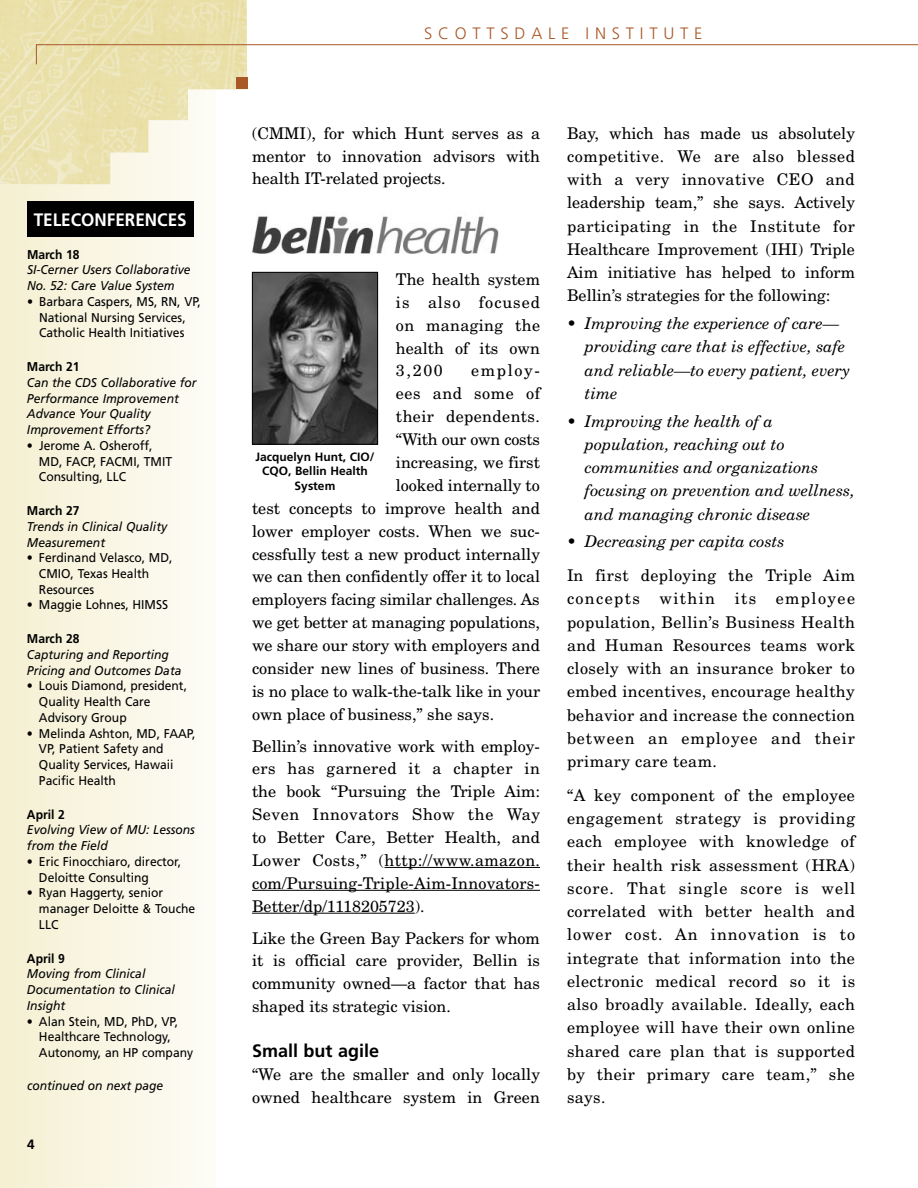
<style>
.page{position:relative;width:918px;height:1188px;background:#fff}
.page>*{position:absolute;margin:0;border:0;box-sizing:border-box;transform-origin:0 0}
.t1{font:700 18px "Frutiger";color:#fff;scale:.95 1}
.t2{font:700 18px "Frutiger";color:#000}
.t3{font:300 16.5px "Frutiger";letter-spacing:.35em;color:#a95827}
.t4{font:16.2px/23.2px "New Century Schlbk";color:#000;text-align:justify}
.t5{font:italic 16.2px/23.2px "New Century Schlbk";color:#000}
.t6{font:16.2px "New Century Schlbk";letter-spacing:.025em;color:#000}
.t7{font:16.2px "New Century Schlbk";letter-spacing:.035em;color:#000}
.t8{font:700 13.5px "Frutiger";color:#000}
.t9{font:12.75px/15.8px "Frutiger";color:#000;scale:.95 1}
.t10{font:italic 12.75px/15.8px "Frutiger";color:#000;scale:.95 1}
.t11{font:700 12.75px "Frutiger";color:#000;scale:.95 1}
.t12{font:700 12px/14.4px "Frutiger";color:#000;text-align:center}
</style>
<div class="page">
<div style="left:0;top:0;width:216px;height:1188px;background:linear-gradient(to right,#f5f0d1,#fdfcf6)"></div>
<img style="left:0;top:0;width:247px;height:184px">
<hr style="left:36px;top:44px;width:882px;height:1px;background:#a95827">
<div style="left:236px;top:78px;width:11px;height:11px;background:#a95827"></div>
<svg style="left:36px;top:44px;width:1px;height:20px"></svg>
<hr style="left:385px;top:867px;width:155px;height:1px;background:#000">
<hr style="left:252px;top:890px;width:288px;height:1px;background:#000">
<hr style="left:252px;top:913px;width:163px;height:1px;background:#000">
<div style="left:27px;top:201px;width:167px;height:36px;background:#000"></div>
<img style="left:254px;top:274px;width:122px;height:169px">
<div style="left:252px;top:272px;width:126px;height:173px;border:1px solid #000"></div>
<img style="left:252px;top:216px;width:247px;height:38px">
<p class="t1" style="left:34px;top:209px;width:12px">Teleconferences</p>
<p class="t11" style="left:27px;top:247px;width:57px">March 18</p>
<p class="t10" style="left:27px;top:262px;width:174px">SI-Cerner Users Collaborative<br>No. 52: Care Value System</p>
<p class="t9" style="left:27px;top:294px;width:185px;text-align:center">• Barbara Caspers, MS, RN, VP,<br>National Nursing Services,<br>Catholic Health Initiatives</p>
<p class="t11" style="left:27px;top:359px;width:57px">March 21</p>
<p class="t10" style="left:27px;top:375px;width:180px">Can the CDS Collaborative for<br>Performance Improvement<br>Advance Your Quality<br>Improvement Efforts?</p>
<p class="t9" style="left:39px;top:438px;width:142px;text-indent:-12px">• Jerome A. Osheroff,<br>MD, FACP, FACMI, TMIT<br>Consulting, LLC</p>
<p class="t11" style="left:27px;top:503px;width:57px">March 27</p>
<p class="t10" style="left:27px;top:519px;width:149px">Trends in Clinical Quality<br>Measurement</p>
<p class="t9" style="left:39px;top:550px;width:142px;text-indent:-12px">• Ferdinand Velasco, MD,<br>CMIO, Texas Health<br>Resources</p>
<p class="t9" style="left:27px;top:597px;width:150px">• Maggie Lohnes, HIMSS</p>
<p class="t11" style="left:27px;top:631px;width:57px">March 28</p>
<p class="t10" style="left:27px;top:647px;width:164px">Capturing and Reporting<br>Pricing and Outcomes Data</p>
<p class="t9" style="left:39px;top:678px;width:157px;text-indent:-12px">• Louis Diamond, president,<br>Quality Health Care<br>Advisory Group</p>
<p class="t9" style="left:39px;top:725px;width:166px;text-indent:-12px">• Melinda Ashton, MD, FAAP,<br>VP, Patient Safety and<br>Quality Services, Hawaii<br>Pacific Health</p>
<p class="t11" style="left:27px;top:807px;width:42px">April 2</p>
<p class="t10" style="left:27px;top:822px;width:178px">Evolving View of MU: Lessons from the Field</p>
<p class="t9" style="left:39px;top:854px;width:151px;text-indent:-12px">• Eric Finocchiaro, director,<br>Deloitte Consulting</p>
<p class="t9" style="left:39px;top:885px;width:166px;text-indent:-12px">• Ryan Haggerty, senior manager Deloitte &amp; Touche<br>LLC</p>
<p class="t11" style="left:27px;top:951px;width:42px">April 9</p>
<p class="t10" style="left:27px;top:966px;width:157px">Moving from Clinical<br>Documentation to Clinical<br>Insight</p>
<p class="t9" style="left:39px;top:1013px;width:164px;text-indent:-12px">• Alan Stein, MD, PhD, VP,<br>Healthcare Technology,<br>Autonomy, an HP company</p>
<p class="t10" style="left:27px;top:1077px;width:145px">continued on next page</p>
<p class="t8" style="left:27px;top:1136px;width:9px">4</p>
<p class="t3" style="left:424px;top:24px;width:280px">SCOTTS DALE INS TITUTE</p>
<p class="t4" style="left:252px;top:121px;width:290px">(CMMI), for which Hunt serves as a mentor to innovation advisors with health IT-related projects.</p>
<p class="t4" style="left:396px;top:267px;width:146px">The health system is also focused on managing the health of its own 3,200</p>
<p class="t4" style="left:471px;top:359px;width:70px">employ-</p>
<p class="t7" style="left:396px;top:383px;width:146px">ees and some of</p>
<p class="t6" style="left:396px;top:406px;width:145px">their dependents.</p>
<p class="t4" style="left:396px;top:427px;width:146px">“With our own costs</p>
<p class="t4" style="left:396px;top:450px;width:145px">increasing, we first</p>
<p class="t4" style="left:396px;top:473px;width:145px">looked internally to</p>
<p class="t4" style="left:252px;top:496px;width:290px">test concepts to improve health and</p>
<p class="t4" style="left:252px;top:519px;width:289px">lower employer costs. When we suc-</p>
<p class="t4" style="left:252px;top:542px;width:290px">cessfully test a new product internally</p>
<p class="t4" style="left:252px;top:565px;width:290px">we can then confidently offer it to local</p>
<p class="t4" style="left:252px;top:587px;width:289px">employers facing similar challenges. As</p>
<p class="t4" style="left:252px;top:610px;width:289px">we get better at managing populations,</p>
<p class="t4" style="left:252px;top:633px;width:289px">we share our story with employers and</p>
<p class="t4" style="left:252px;top:656px;width:289px">consider new lines of business. There</p>
<p class="t4" style="left:252px;top:679px;width:290px">is no place to walk-the-talk like in your</p>
<p class="t4" style="left:252px;top:702px;width:244px">own place of business,” she says.</p>
<p class="t4" style="left:252px;top:734px;width:290px">Bellin’s innovative work with employ&shy;ers has garnered it a chapter in the book “Pursuing the Triple Aim:<br>Seven Innovators Show the Way to Better Care, Better Health, and Lower Costs,” (http://www.amazon. com/Pursuing-Triple-Aim-Innovators-Better/dp/1118205723).</p>
<p class="t4" style="left:252px;top:926px;width:290px">Like the Green Bay Packers for whom it is official care provider, Bellin is community owned—a factor that has shaped its strategic vision.</p>
<p class="t2" style="left:252px;top:1040px;width:129px">Small but agile</p>
<p class="t4" style="left:252px;top:1062px;width:290px">“We are the smaller and only locally owned healthcare system in Green</p>
<p class="t12" style="left:256px;top:449px;width:120px">Jacquelyn Hunt, CIO/<br>CQO, Bellin Health<br>System</p>
<p class="t4" style="left:567px;top:121px;width:290px">Bay, which has made us absolutely competitive. We are also blessed with a very innovative CEO and leadership team,” she says. Actively participating in the Institute for Healthcare Improvement (IHI) Triple Aim initiative has helped to inform Bellin’s strategies for the following:</p>
<p class="t5" style="left:585px;top:312px;width:267px;text-indent:-18px">• Improving the experience of care— providing care that is effective, safe and reliable—to every patient, every time</p>
<p class="t5" style="left:585px;top:409px;width:271px;text-indent:-18px">• Improving the health of a population, reaching out to communities and organizations focusing on prevention and wellness, and managing chronic disease</p>
<p class="t5" style="left:567px;top:530px;width:219px">• Decreasing per capita costs</p>
<p class="t4" style="left:567px;top:563px;width:290px">In first deploying the Triple Aim concepts within its employee population, Bellin’s Business Health and Human Resources teams work closely with an insurance broker to embed incentives, encourage healthy behavior and increase the connection between an employee and their primary care team.</p>
<p class="t4" style="left:567px;top:783px;width:290px">“A key component of the employee engagement strategy is providing each employee with knowledge of their health risk assessment (HRA) score. That single score is well correlated with better health and lower cost. An innovation is to integrate that information into the electronic medical record so it is also broadly available. Ideally, each employee will have their own online shared care plan that is supported by their primary care team,” she says.</p>
</div>
